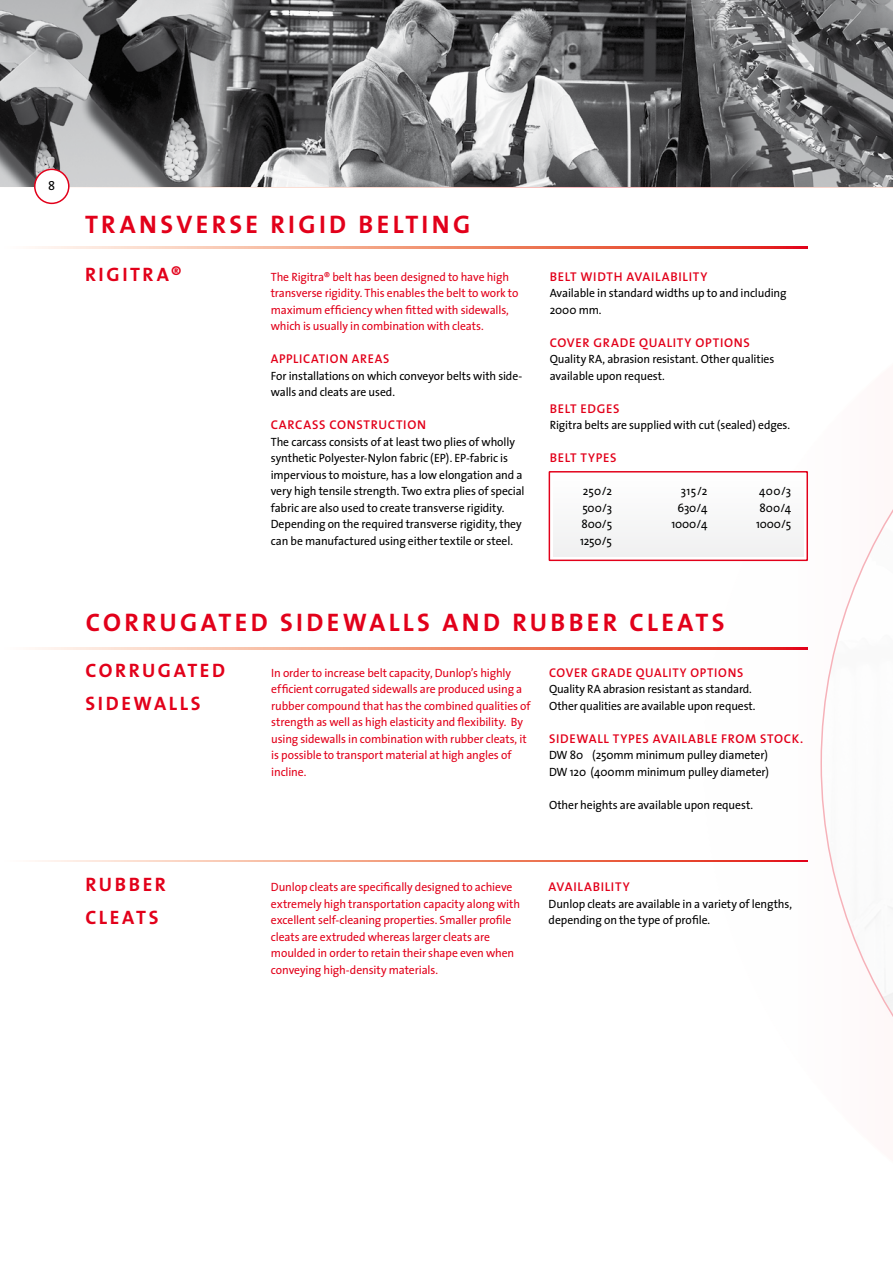
<style>
.page{position:relative;width:893px;height:1263px;background:#fff}
.page>*{position:absolute;margin:0;border:0;box-sizing:border-box;transform-origin:0 0}
.t1{font:700 25.5px "The Sans";letter-spacing:.13em;color:#e2001a}
.t2{font:700 19.5px/33px "The Sans";letter-spacing:.135em;color:#e2001a}
.t3{font:600 12.75px "The Sans";letter-spacing:.055em;color:#e2001a}
.t4{font:12.75px "The Sans";color:#000}
.t5{font:12px/16.5px "The Sans";letter-spacing:-.01em;color:#000}
.t6{font:12px/16.5px "The Sans";letter-spacing:-.01em;color:#e2001a}
</style>
<div class="page">
<svg style="left:0;top:186px;width:892px;height:1px"></svg>
<img style="left:0;top:0;width:893px;height:186px">
<div style="left:549px;top:471px;width:259px;height:90px;background:#fff;border:1px solid #e2001a"></div>
<div style="left:553px;top:475px;width:250px;height:82px;background:#f7f7f8"></div>
<svg style="left:32px;top:247px;width:776px;height:1px"></svg>
<svg style="left:32px;top:647px;width:776px;height:2px;background:#f0907a"></svg>
<svg style="left:32px;top:860px;width:776px;height:2px;background:#f0907a"></svg>
<div style="left:35px;top:169px;width:34px;height:34px;background:#fff;border-radius:50%"></div>
<div style="left:34px;top:169px;width:36px;height:35px;border:2px solid #e2001a;border-radius:50%"></div>
<p class="t4" style="left:48px;top:175px;width:9px">8</p>
<h1 class="t1" style="left:85px;top:203px;width:387px">TRANSVERSE RIGID BELTING</h1>
<p class="t6" style="left:271px;top:268px;width:249px">The Rigitra® belt has been designed to have high transverse rigidity. This enables the belt to work to maximum efficiency when fitted with sidewalls, which is usually in combination with cleats.</p>
<p class="t3" style="left:271px;top:348px;width:120px">APPLICATION AREAS</p>
<p class="t5" style="left:271px;top:367px;width:253px">For installations on which conveyor belts with side&shy;walls and cleats are used.</p>
<p class="t3" style="left:271px;top:414px;width:157px">CARCASS CONSTRUCTION</p>
<p class="t5" style="left:271px;top:433px;width:255px">The carcass consists of at least two plies of wholly synthetic Polyester-Nylon fabric (EP). EP-fabric is impervious to moisture, has a low elongation and a very high tensile strength. Two extra plies of special fabric are also used to create transverse rigidity.<br>Depending on the required transverse rigidity, they can be manufactured using either textile or steel.</p>
<h2 class="t2" style="left:85px;top:257px;width:98px">RIGITRA®</h2>
<p class="t3" style="left:550px;top:266px;width:159px">BELT WIDTH AVAILAB ILITY</p>
<p class="t5" style="left:550px;top:284px;width:238px">Available in standard widths up to and including<br>2000 mm.</p>
<p class="t3" style="left:550px;top:332px;width:202px">COVER GRADE QUALITY OPTIONS</p>
<p class="t5" style="left:550px;top:350px;width:226px">Quality RA, abrasion resistant. Other qualities available upon request.</p>
<p class="t3" style="left:550px;top:398px;width:71px">BELT EDGES</p>
<p class="t5" style="left:550px;top:416px;width:242px">Rigitra belts are supplied with cut (sealed) edges.</p>
<p class="t3" style="left:550px;top:447px;width:68px">BELT TYPES</p>
<p class="t5" style="left:583px;top:482px;width:31px">250/2</p>
<p class="t5" style="left:681px;top:482px;width:28px">315/2</p>
<p class="t5" style="left:759px;top:482px;width:34px">400/3</p>
<p class="t5" style="left:582px;top:499px;width:31px">500/3</p>
<p class="t5" style="left:678px;top:499px;width:31px">630/4</p>
<p class="t5" style="left:759px;top:499px;width:33px">800/4</p>
<p class="t5" style="left:581px;top:515px;width:32px">800/5</p>
<p class="t5" style="left:671px;top:515px;width:37px">1000/4</p>
<p class="t5" style="left:756px;top:515px;width:37px">1000/5</p>
<p class="t5" style="left:580px;top:532px;width:33px">1250/5</p>
<h1 class="t1" style="left:86px;top:601px;width:640px">CORRUGATED SIDEWALLS AND RUBBER CLEATS</h1>
<p class="t6" style="left:271px;top:664px;width:261px">In order to increase belt capacity, Dunlop’s highly efficient corrugated sidewalls are produced using a rubber compound that has the combined qualities of strength as well as high elasticity and flexibility. By using sidewalls in combination with rubber cleats, it is possible to transport material at high angles of incline.</p>
<p class="t3" style="left:549px;top:662px;width:196px">COVER GRADE QUALITY OPTIONS</p>
<h2 class="t2" style="left:85px;top:653px;width:141px">CORRUGATED<br>SIDEWALLS</h2>
<p class="t5" style="left:549px;top:680px;width:208px">Quality RA abrasion resistant as standard.<br>Other qualities are available upon request.</p>
<p class="t3" style="left:549px;top:728px;width:256px">SIDEWALL TYPES AVAILAB LE FROM STOCK.</p>
<p class="t5" style="left:549px;top:746px;width:222px">DW 80 (250mm minimum pulley diameter)<br>DW 120 (400mm minimum pulley diameter)</p>
<p class="t5" style="left:549px;top:796px;width:205px">Other heights are available upon request.</p>
<h2 class="t2" style="left:85px;top:867px;width:82px">RUBBER<br>CLEATS</h2>
<p class="t3" style="left:549px;top:876px;width:83px">AVAILAB ILITY</p>
<p class="t6" style="left:271px;top:878px;width:251px">Dunlop cleats are specifically designed to achieve extremely high transportation capacity along with excellent self-cleaning properties. Smaller profile cleats are extruded whereas larger cleats are moulded in order to retain their shape even when conveying high-density materials.</p>
<p class="t5" style="left:549px;top:895px;width:245px">Dunlop cleats are available in a variety of lengths, depending on the type of profile.</p>
</div>
